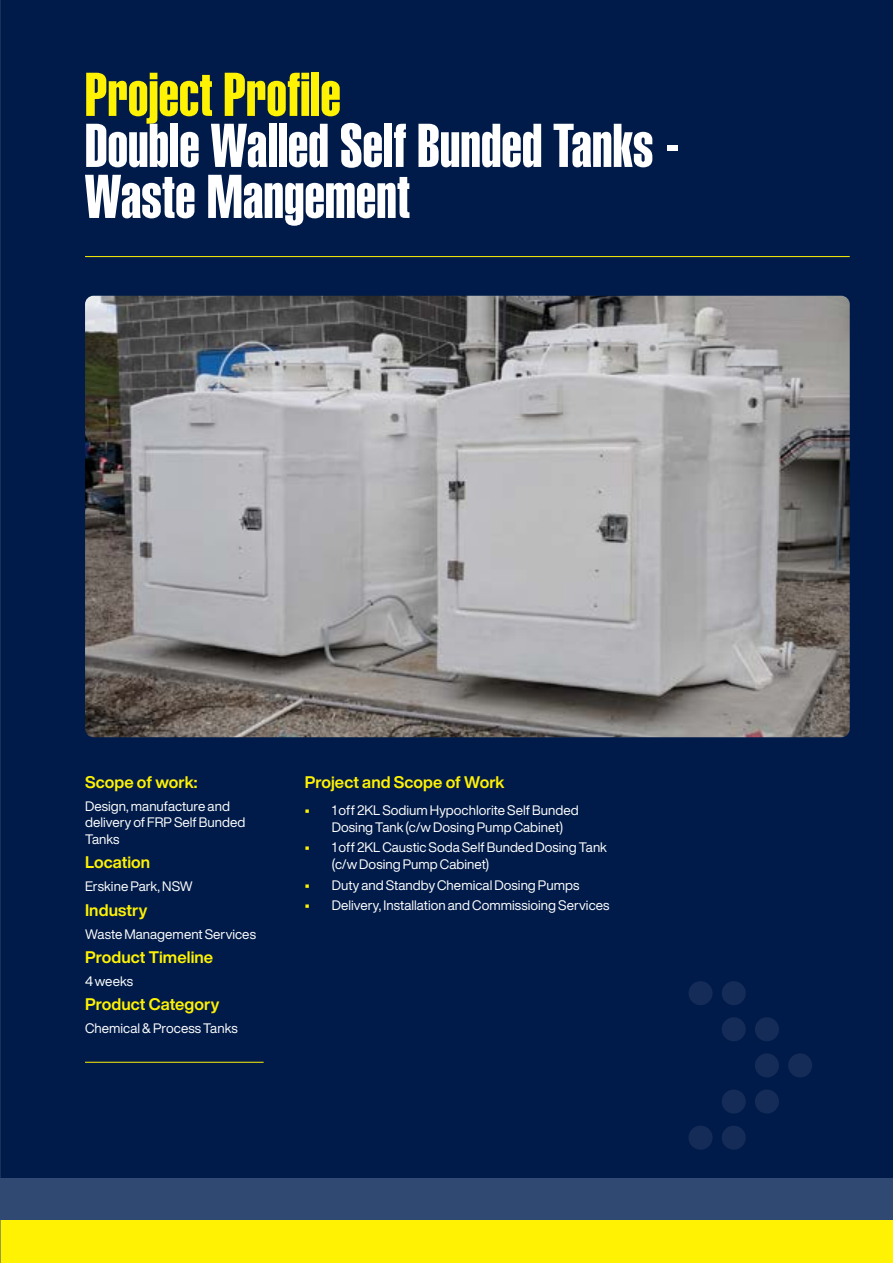
<style>
.page{position:relative;width:893px;height:1263px;background:#001b49}
.page>*{position:absolute;margin:0;border:0;box-sizing:border-box;transform-origin:0 0}
.t1{font:60.6px/51px "Helvetica LT Pro X Compressed";letter-spacing:.005em;color:#fff}
.t2{font:60.6px "Helvetica LT Pro X Compressed";letter-spacing:.005em;color:#fff203}
.t3{font:700 16.5px "Helvetica Now Display";letter-spacing:.005em;color:#fff203}
.t4{font:13.5px/16.5px "Helvetica Now Display";color:#fff}
.s1{font-weight:700;color:#fff203}
</style>
<div class="page">
<div style="left:0;top:1178px;width:893px;height:42px;background:#2f4973"></div>
<div style="left:0;top:1220px;width:893px;height:43px;background:#fff203"></div>
<img style="left:85px;top:296px;width:765px;height:441px">
<hr style="left:85px;top:256px;width:765px;height:1px;background:#fff203">
<hr style="left:85px;top:1062px;width:179px;height:1px;background:#fff203">
<div style="left:688px;top:1125px;width:25px;height:25px;background:#142c57;border-radius:50%"></div>
<div style="left:722px;top:1125px;width:24px;height:25px;background:#142c57;border-radius:50%"></div>
<div style="left:722px;top:1089px;width:24px;height:24px;background:#142c57;border-radius:50%"></div>
<div style="left:755px;top:1089px;width:24px;height:24px;background:#142c57;border-radius:50%"></div>
<div style="left:755px;top:1053px;width:24px;height:24px;background:#142c57;border-radius:50%"></div>
<div style="left:788px;top:1053px;width:24px;height:24px;background:#142c57;border-radius:50%"></div>
<div style="left:722px;top:1017px;width:24px;height:24px;background:#142c57;border-radius:50%"></div>
<div style="left:755px;top:1017px;width:24px;height:24px;background:#142c57;border-radius:50%"></div>
<div style="left:688px;top:981px;width:25px;height:24px;background:#142c57;border-radius:50%"></div>
<div style="left:722px;top:981px;width:24px;height:24px;background:#142c57;border-radius:50%"></div>
<hr style="left:0;top:0;width:1px;height:1263px;background:#2f4973">
<h1 class="t2" style="left:85px;top:58px;width:257px">Project Profile</h1>
<h1 class="t1" style="left:85px;top:120px;width:597px">Double Walled Self Bunded Tanks -<br>Waste Mangement</h1>
<p class="t3" style="left:85px;top:771px;width:114px">Scope of work:</p>
<p class="t4" style="left:85px;top:798px;width:162px">Design, manufacture and delivery of FRP Self Bunded<br>Tanks</p>
<p class="t3" style="left:85px;top:851px;width:67px">Location</p>
<p class="t4" style="left:85px;top:878px;width:109px">Erskine Park, NSW</p>
<p class="t3" style="left:85px;top:899px;width:64px">Industry</p>
<p class="t4" style="left:85px;top:926px;width:172px">Waste Management Services</p>
<p class="t3" style="left:85px;top:946px;width:130px">Product Timeline</p>
<p class="t4" style="left:85px;top:973px;width:50px">4 weeks</p>
<p class="t3" style="left:85px;top:993px;width:136px">Product Category</p>
<p class="t4" style="left:85px;top:1020px;width:154px">Chemical &amp; Process Tanks</p>
<p class="t3" style="left:305px;top:771px;width:201px">Project and Scope of Work</p>
<p class="t4" style="left:332px;top:802px;width:248px;text-indent:-27px"><span class="s1">•</span> 1 off 2KL Sodium Hypochlorite Self Bunded<br>Dosing Tank (c/w Dosing Pump Cabinet)</p>
<p class="t4" style="left:332px;top:839px;width:277px;text-indent:-27px"><span class="s1">•</span> 1 off 2KL Caustic Soda Self Bunded Dosing Tank (c/w Dosing Pump Cabinet)</p>
<p class="t4" style="left:305px;top:876px;width:276px"><span class="s1">•</span> Duty and Standby Chemical Dosing Pumps</p>
<p class="t4" style="left:305px;top:897px;width:306px"><span class="s1">•</span> Delivery, Installation and Commissioing Services</p>
</div>
